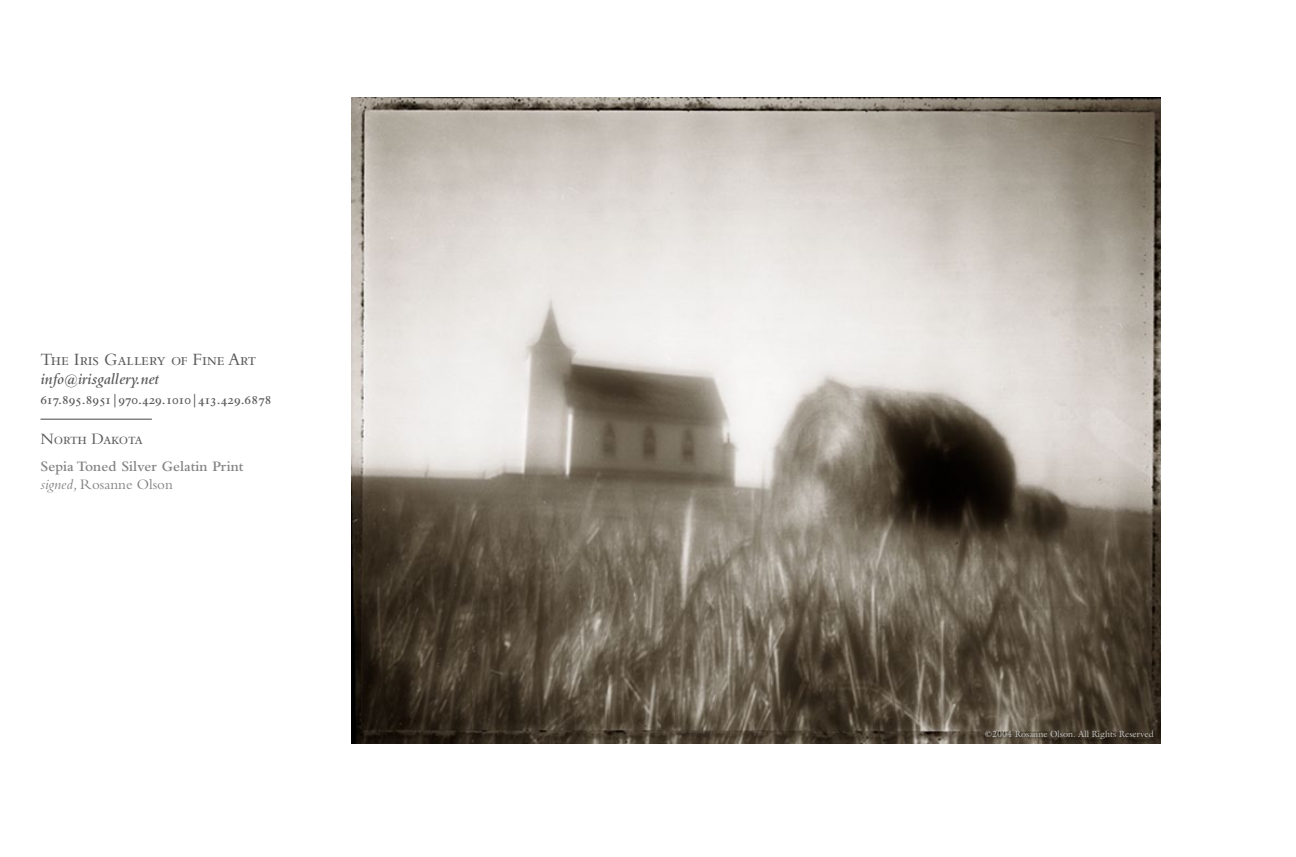
<style>
.page{position:relative;width:1296px;height:857px;background:#fff}
.page>*{position:absolute;margin:0;border:0;box-sizing:border-box;transform-origin:0 0}
.t1{font:18px "Bembo SC";color:#5a5a5a}
.t2{font:italic 600 16.5px "Bembo";color:#5a5a5a}
.t3{font:16.5px "Bembo SC";letter-spacing:-.04em;color:#5a5a5a}
.t4{font:600 15px/18px "Bembo";color:#838383}
.t5{font:13.5px "Bembo Semibold Os F";color:#5a5a5a}
.t6{font:9px "Galliard";color:#c0c0c0}
.s1{font-weight:400;font-style:italic}
.s2{font-weight:400}
</style>
<div class="page">
<hr style="left:40px;top:418px;width:112px;height:1px;background:#5a5a5a">
<img style="left:351px;top:97px;width:810px;height:646px">
<p class="t1" style="left:40px;top:349px;width:217px">The Iris Gallery of Fine Art</p>
<p class="t2" style="left:40px;top:370px;width:120px">info@irisgallery.net</p>
<p class="t5" style="left:40px;top:392px;width:232px">617.895.8951|970.429.1010|413.429.6878</p>
<p class="t3" style="left:40px;top:430px;width:104px">North Dakota</p>
<p class="t4" style="left:40px;top:457px;width:205px">Sepia Toned Silver Gelatin Print <span class="s1">signed,</span> <span class="s2">Rosanne Olson</span></p>
<p class="t6" style="left:985px;top:727px;width:170px">©2004 Rosanne Olson. All Rights Reserved</p>
</div>
